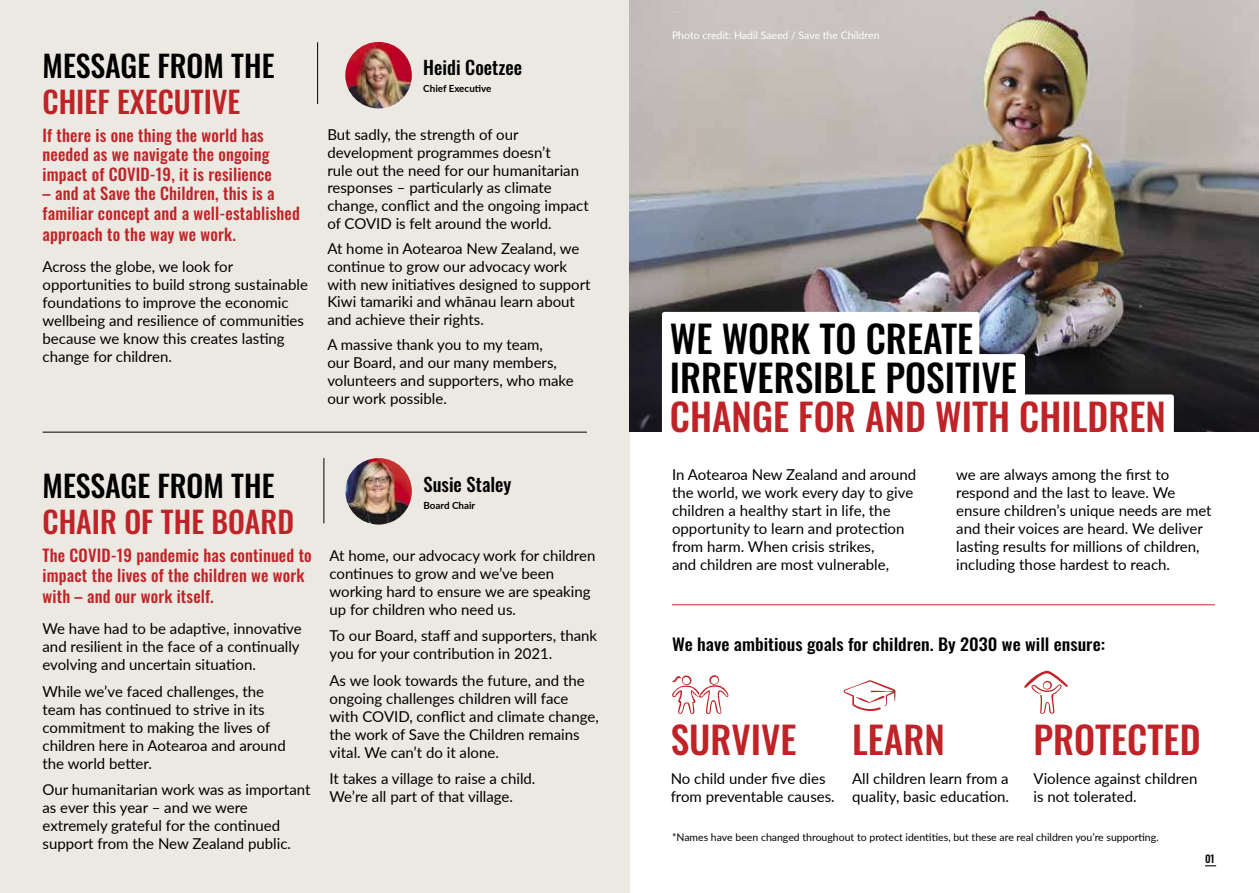
<style>
.page{position:relative;width:1259px;height:893px;background:#fff}
.page>*{position:absolute;margin:0;border:0;box-sizing:border-box;transform-origin:0 0}
.t1{font:500 37.5px "Oswald";color:#c02327}
.t2{font:500 37.5px/39px "Oswald";color:#000}
.t3{font:500 30px "Oswald";color:#c02327}
.t4{font:500 30px "Oswald";color:#000}
.t5{font:500 18.75px "Oswald";color:#000}
.t6{font:500 16.65px "Oswald";color:#000;scale:1.08 1}
.t7{font:500 16.5px/19.5px "Oswald";letter-spacing:.01em;color:#c02327}
.t8{font:15px/18px "Lato";color:#000}
.t9{font:10.5px "Lato";color:#000}
.t10{font:10.5px "Lato";color:#fff}
.t11{font:500 10.5px "Oswald";color:#000}
.t12{font:700 9.9px "Lato";color:#000}
</style>
<div class="page">
<div style="left:0;top:0;width:629px;height:893px;background:#ebe9e2"></div>
<img style="left:629px;top:0;width:630px;height:289px">
<img style="left:629px;top:289px;width:630px;height:143px">
<div style="left:662px;top:312px;width:317px;height:130px;background:#fff;border-radius:3px"></div>
<div style="left:662px;top:394px;width:511px;height:48px;background:#fff;border-radius:3px"></div>
<img style="left:345px;top:42px;width:67px;height:66px;border-radius:33px">
<hr style="left:43px;top:432px;width:544px;height:1px;background:#000">
<img style="left:345px;top:458px;width:67px;height:67px;border-radius:33px">
<hr style="left:323px;top:458px;width:1px;height:65px;background:#000">
<hr style="left:317px;top:42px;width:1px;height:62px;background:#000">
<div style="left:662px;top:354px;width:363px;height:47px;background:#fff;border-radius:3px"></div>
<svg style="left:1024px;top:670px;width:44px;height:44px"></svg>
<svg style="left:844px;top:680px;width:51px;height:31px"></svg>
<svg style="left:672px;top:675px;width:56px;height:39px"></svg>
<hr style="left:672px;top:605px;width:543px;height:1px;background:#c02327">
<h2 class="t4" style="left:43px;top:50px;width:233px">MESSAGE FROM THE</h2>
<h2 class="t3" style="left:43px;top:86px;width:199px">CHIEF EXECUTIVE</h2>
<p class="t7" style="left:43px;top:126px;width:231px">If there is one thing the world has needed as we navigate the ongoing impact of COVID-19, it is resilience</p>
<p class="t7" style="left:43px;top:185px;width:259px">– and at Save the Children, this is a familiar concept and a well-established</p>
<p class="t7" style="left:43px;top:226px;width:195px">approach to the way we work.</p>
<p class="t8" style="left:43px;top:257px;width:267px">Across the globe, we look for opportunities to build strong sustainable foundations to improve the economic wellbeing and resilience of communities because we know this creates lasting change for children.</p>
<p class="t5" style="left:423px;top:58px;width:100px">Heidi Coetzee</p>
<p class="t12" style="left:423px;top:82px;width:70px">Chief Executive</p>
<p class="t8" style="left:327px;top:125px;width:263px">But sadly, the strength of our development programmes doesn’t<br>rule out the need for our humanitarian responses – particularly as climate change, conflict and the ongoing impact of COVID is felt around the world.</p>
<p class="t8" style="left:327px;top:239px;width:265px">At home in Aotearoa New Zealand, we continue to grow our advocacy work with new initiatives designed to support Kiwi tamariki and whānau learn about and achieve their rights.</p>
<p class="t8" style="left:327px;top:335px;width:248px">A massive thank you to my team,<br>our Board, and our many members, volunteers and supporters, who make our work possible.</p>
<h2 class="t4" style="left:43px;top:470px;width:233px">MESSAGE FROM THE</h2>
<h2 class="t3" style="left:43px;top:506px;width:253px">CHAIR OF THE BOARD</h2>
<p class="t7" style="left:43px;top:547px;width:271px">The COVID-19 pandemic has continued to impact the lives of the children we work</p>
<p class="t7" style="left:43px;top:588px;width:173px">with – and our work itself.</p>
<p class="t8" style="left:43px;top:619px;width:261px">We have had to be adaptive, innovative and resilient in the face of a continually evolving and uncertain situation.</p>
<p class="t8" style="left:43px;top:681px;width:245px">While we’ve faced challenges, the team has continued to strive in its commitment to making the lives of children here in Aotearoa and around the world better.</p>
<p class="t8" style="left:43px;top:780px;width:269px">Our humanitarian work was as important as ever this year – and we were extremely grateful for the continued support from the New Zealand public.</p>
<p class="t5" style="left:423px;top:474px;width:89px">Susie Staley</p>
<p class="t12" style="left:423px;top:498px;width:53px">Board Chair</p>
<p class="t8" style="left:329px;top:546px;width:267px">At home, our advocacy work for children continues to grow and we’ve been working hard to ensure we are speaking up for children who need us.</p>
<p class="t8" style="left:329px;top:626px;width:269px">To our Board, staff and supporters, thank you for your contribution in 2021.</p>
<p class="t8" style="left:329px;top:671px;width:271px">As we look towards the future, and the ongoing challenges children will face with COVID, conflict and climate change, the work of Save the Children remains vital. We can’t do it alone.</p>
<p class="t8" style="left:329px;top:769px;width:207px">It takes a village to raise a child.<br>We’re all part of that village.</p>
<p class="t10" style="left:672px;top:28px;width:209px">Photo credit: Hadil Saeed / Save the Children</p>
<h1 class="t2" style="left:670px;top:322px;width:348px">WE WORK TO CREATE<br>IRREVERSIBLE POSITIVE</h1>
<h1 class="t1" style="left:670px;top:397px;width:498px">CHANGE FOR AND WITH CHILDREN</h1>
<p class="t8" style="left:672px;top:465px;width:246px">In Aotearoa New Zealand and around the world, we work every day to give children a healthy start in life, the opportunity to learn and protection from harm. When crisis strikes,<br>and children are most vulnerable,</p>
<p class="t8" style="left:956px;top:465px;width:257px">we are always among the first to respond and the last to leave. We ensure children’s unique needs are met and their voices are heard. We deliver lasting results for millions of children, including those hardest to reach.</p>
<p class="t6" style="left:672px;top:635px;width:402px">We have ambitious goals for children. By 2030 we will ensure:</p>
<h1 class="t1" style="left:670px;top:720px;width:127px">SURVIVE</h1>
<h1 class="t1" style="left:852px;top:720px;width:94px">LEARN</h1>
<h1 class="t1" style="left:1033px;top:720px;width:169px">PROTECTED</h1>
<p class="t8" style="left:670px;top:769px;width:166px">No child under five dies from preventable causes.</p>
<p class="t8" style="left:852px;top:769px;width:158px">All children learn from a quality, basic education.</p>
<p class="t8" style="left:1033px;top:769px;width:165px">Violence against children is not tolerated.</p>
<p class="t9" style="left:672px;top:830px;width:488px">*Names have been changed throughout to protect identities, but these are real children you’re supporting.</p>
<p class="t11" style="left:1205px;top:853px;width:11px">01</p>
</div>
